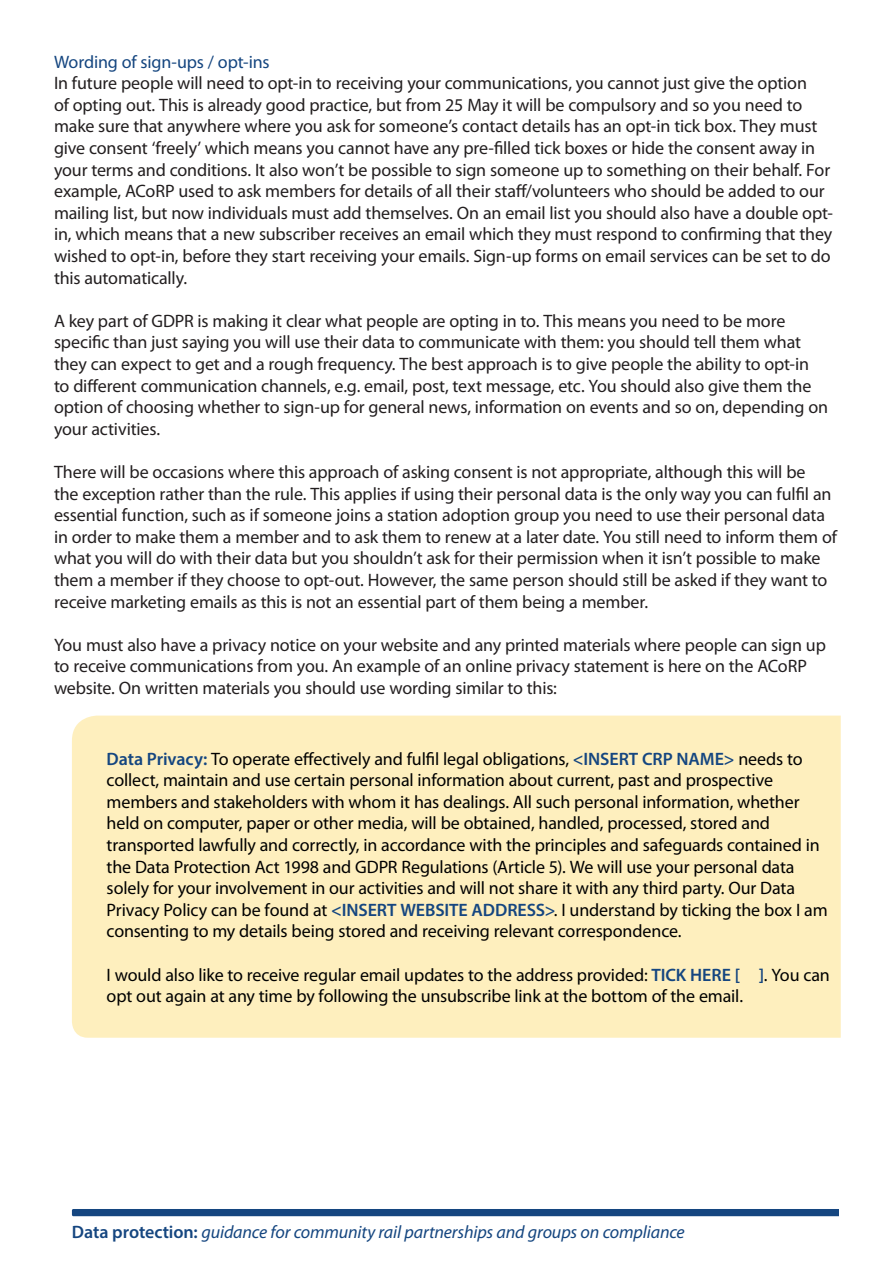
<style>
.page{position:relative;width:893px;height:1263px;background:#fff}
.page>*{position:absolute;margin:0;border:0;box-sizing:border-box;transform-origin:0 0}
.t1{font:18px/21.6px "Myriad Pro";letter-spacing:-.01em;color:#231f20}
.t2{font:18px "Myriad Pro";letter-spacing:-.01em;color:#000}
.t3{font:italic 18px "Myriad Pro";letter-spacing:-.01em;color:#154680}
.t4{font:18px "Myriad Pro";letter-spacing:-.01em;color:#154680}
.s1{font-weight:600;color:#154680}
.s2{font-weight:600;font-style:normal}
</style>
<div class="page">
<div style="left:72px;top:716px;width:769px;height:322px;background:#feefbe"></div>
<div style="left:72px;top:1209px;width:767px;height:7px;background:#154680"></div>
<p class="t4" style="left:54px;top:50px;width:217px">Wording of sign-ups / opt-ins</p>
<p class="t1" style="left:54px;top:72px;width:780px">In future people will need to opt-in to receiving your communications, you cannot just give the option<br>of opting out. This is already good practice, but from 25 May it will be compulsory and so you need to make sure that anywhere where you ask for someone’s contact details has an opt-in tick box. They must give consent ‘freely’ which means you cannot have any pre-filled tick boxes or hide the consent away in your terms and conditions. It also won’t be possible to sign someone up to something on their behalf. For example, ACoRP used to ask members for details of all their staff/volunteers who should be added to our mailing list, but now individuals must add themselves. On an email list you should also have a double opt&shy;in, which means that a new subscriber receives an email which they must respond to confirming that they wished to opt-in, before they start receiving your emails. Sign-up forms on email services can be set to do this automatically.</p>
<p class="t1" style="left:54px;top:310px;width:776px">A key part of GDPR is making it clear what people are opting in to. This means you need to be more specific than just saying you will use their data to communicate with them: you should tell them what they can expect to get and a rough frequency. The best approach is to give people the ability to opt-in to different communication channels, e.g. email, post, text message, etc. You should also give them the option of choosing whether to sign-up for general news, information on events and so on, depending on your activities.</p>
<p class="t1" style="left:54px;top:461px;width:784px">There will be occasions where this approach of asking consent is not appropriate, although this will be<br>the exception rather than the rule. This applies if using their personal data is the only way you can fulfil an essential function, such as if someone joins a station adoption group you need to use their personal data in order to make them a member and to ask them to renew at a later date. You still need to inform them of what you will do with their data but you shouldn’t ask for their permission when it isn’t possible to make them a member if they choose to opt-out. However, the same person should still be asked if they want to receive marketing emails as this is not an essential part of them being a member.</p>
<p class="t1" style="left:54px;top:634px;width:773px">You must also have a privacy notice on your website and any printed materials where people can sign up to receive communications from you. An example of an online privacy statement is here on the ACoRP website. On written materials you should use wording similar to this:</p>
<p class="t2" style="left:107px;top:747px;width:698px"><span class="s1">Data Privacy:</span> To operate effectively and fulfil legal obligations, <span class="s1">&lt;INSERT CRP NAME&gt;</span> needs to</p>
<p class="t2" style="left:107px;top:769px;width:668px">collect, maintain and use certain personal information about current, past and prospective</p>
<p class="t2" style="left:107px;top:791px;width:694px">members and stakeholders with whom it has dealings. All such personal information, whether</p>
<p class="t2" style="left:107px;top:812px;width:665px">held on computer, paper or other media, will be obtained, handled, processed, stored and</p>
<p class="t2" style="left:107px;top:834px;width:715px">transported lawfully and correctly, in accordance with the principles and safeguards contained in</p>
<p class="t2" style="left:107px;top:855px;width:689px">the Data Protection Act 1998 and GDPR Regulations (Article 5). We will use your personal data</p>
<p class="t2" style="left:107px;top:877px;width:690px">solely for your involvement in our activities and will not share it with any third party. Our Data</p>
<p class="t2" style="left:107px;top:899px;width:722px">Privacy Policy can be found at <span class="s1">&lt;INSERT WEBSITE ADDRESS&gt;</span>. I understand by ticking the box I am</p>
<p class="t2" style="left:107px;top:920px;width:576px">consenting to my details being stored and receiving relevant correspondence.</p>
<p class="t2" style="left:107px;top:963px;width:725px">I would also like to receive regular email updates to the address provided: <span class="s1">TICK HERE [ ]</span>. You can</p>
<p class="t2" style="left:107px;top:985px;width:638px">opt out again at any time by following the unsubscribe link at the bottom of the email.</p>
<p class="t3" style="left:72px;top:1221px;width:614px"><span class="s2">Data protection:</span> guidance for community rail partnerships and groups on compliance</p>
</div>
